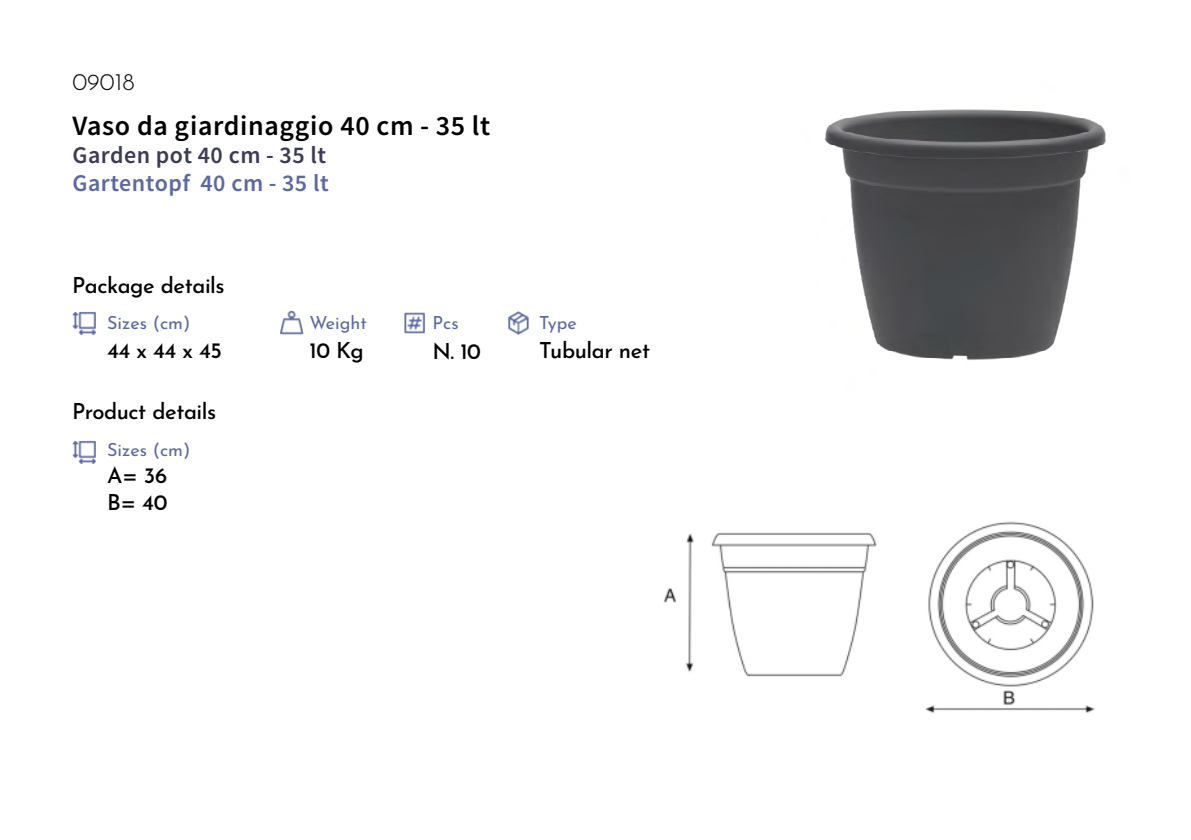
<style>
.page{position:relative;width:1191px;height:840px;background:#fff}
.page>*{position:absolute;margin:0;border:0;box-sizing:border-box;transform-origin:0 0}
.t1{font:28px "Source Sans Variable";letter-spacing:.02em;color:#000}
.t2{font:24px "Source Sans Variable";letter-spacing:.02em;color:#5a68a3}
.t3{font:24px "Source Sans Variable";letter-spacing:.02em;color:#3c3b55}
.t4{font:300 24px "Josefin Sans";color:#000}
.t5{font:500 22px/26.4px "Josefin Sans";letter-spacing:-.02em;color:#000}
.t6{font:18px "Josefin Sans";color:#5a68a3}
</style>
<div class="page">
<img style="left:72px;top:312px;width:24px;height:23px">
<img style="left:280px;top:310px;width:24px;height:25px">
<img style="left:404px;top:312px;width:21px;height:22px">
<img style="left:508px;top:311px;width:21px;height:24px">
<img style="left:72px;top:441px;width:24px;height:23px">
<img style="left:664px;top:521px;width:431px;height:192px">
<img style="left:824px;top:109px;width:282px;height:251px">
<p class="t4" style="left:72px;top:64px;width:64px">09018</p>
<p class="t1" style="left:72px;top:109px;width:419px">Vaso da giardinaggio 40 cm - 35 lt</p>
<p class="t3" style="left:72px;top:141px;width:255px">Garden pot 40 cm - 35 lt</p>
<p class="t2" style="left:72px;top:169px;width:258px">Gartentopf 40 cm - 35 lt</p>
<p class="t5" style="left:72px;top:270px;width:154px">Package details</p>
<p class="t6" style="left:107px;top:309px;width:85px">Sizes (cm)</p>
<p class="t6" style="left:309px;top:309px;width:59px">Weight</p>
<p class="t6" style="left:432px;top:309px;width:28px">Pcs</p>
<p class="t6" style="left:539px;top:309px;width:39px">Type</p>
<p class="t5" style="left:107px;top:335px;width:116px">44 x 44 x 45</p>
<p class="t5" style="left:309px;top:335px;width:56px">10 Kg</p>
<p class="t5" style="left:432px;top:336px;width:50px">N. 10</p>
<p class="t5" style="left:539px;top:335px;width:112px">Tubular net</p>
<p class="t5" style="left:72px;top:396px;width:146px">Product details</p>
<p class="t6" style="left:107px;top:435px;width:85px">Sizes (cm)</p>
<p class="t5" style="left:107px;top:460px;width:62px">A= 36<br>B= 40</p>
</div>
